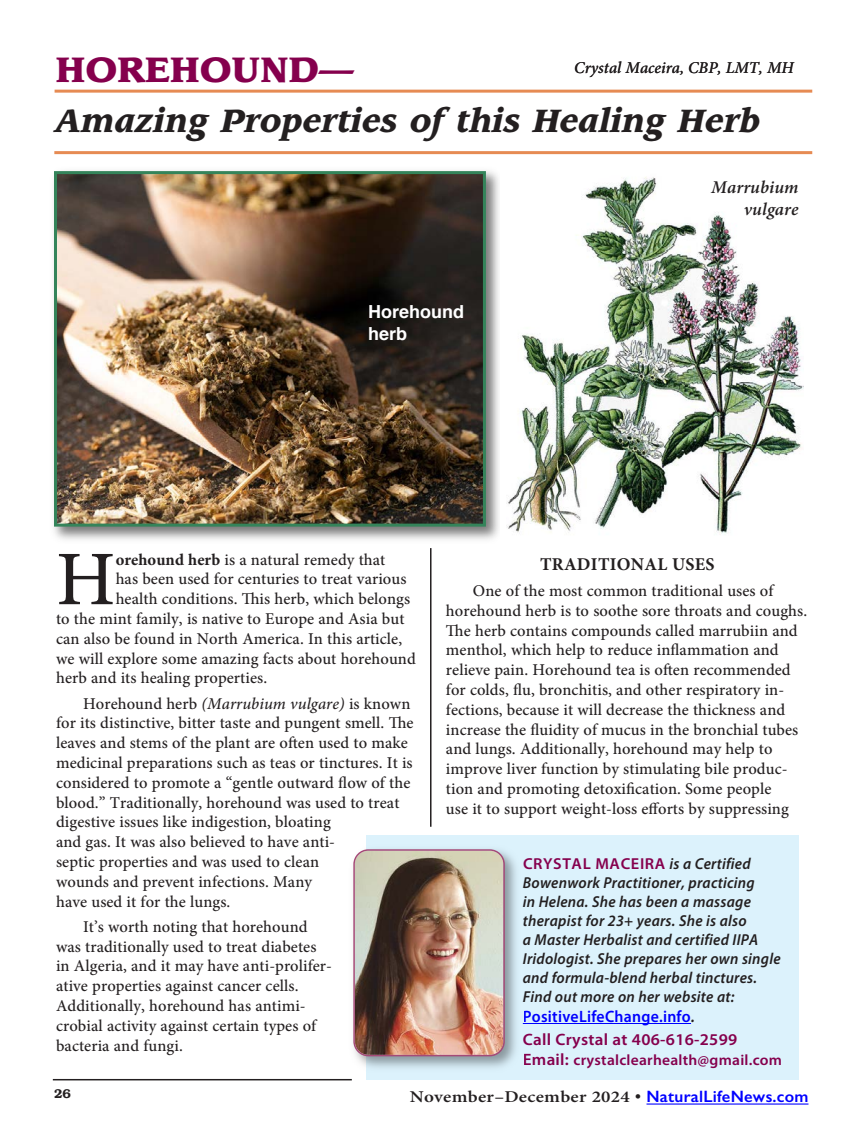
<style>
.page{position:relative;width:864px;height:1134px;background:#fff}
.page>*{position:absolute;margin:0;border:0;box-sizing:border-box;transform-origin:0 0}
.t1{font:500 77.25px "Minion Pro";color:#231f20}
.t2{font:900 34.5px "Leawood";color:#85004d}
.t3{font:italic 900 31.5px "Leawood";color:#231f20}
.t4{font:italic 600 18px/21.6px "Minion Pro";letter-spacing:.005em;color:#231f20;text-align:right}
.t5{font:700 18px "Minion Pro";letter-spacing:.015em;color:#231f20}
.t6{font:700 18px/21.6px "Helvetica";color:#fff}
.t7{font:500 16.5px/19.8px "Minion Pro";letter-spacing:.005em;color:#231f20}
.t8{font:600 16.5px/23.1px "Myriad Pro";letter-spacing:.015em;color:#85004d;scale:1.04 1}
.t9{font:600 16.5px "Minion Pro";letter-spacing:.015em;color:#231f20;scale:1.15 1}
.t10{font:italic 500 16.5px "Minion Pro";color:#231f20}
.t11{font:italic 600 15.9px/19px "Myriad Pro";letter-spacing:.015em;color:#231f20;scale:.96 1}
.t12{font:600 15px "Myriad Pro";letter-spacing:.015em;color:#85004d;scale:1.04 1}
.t13{font:600 12.75px "Bookman";color:#231f20}
.s1{font-weight:700}
.s2{font-style:italic}
.s3{font-style:normal;color:#85004d}
.s4{color:#00f}
.s5{font-style:italic;color:#231f20}
.s6{font-size:16.5px}
.s7{font-family:"Gill Sans"}
.s8{font-family:"Gill Sans";color:#00f}
</style>
<div class="page">
<hr style="left:55px;top:90px;width:757px;height:3px;background:#e68b53">
<hr style="left:54px;top:151px;width:758px;height:3px;background:#e68b53">
<hr style="left:53px;top:1079px;width:299px;height:1px;background:#231f20">
<hr style="left:430px;top:548px;width:2px;height:279px;background:#231f20">
<img style="left:53px;top:171px;width:446px;height:369px">
<img style="left:58px;top:175px;width:424px;height:348px">
<div style="left:54px;top:171px;width:432px;height:356px;border:3px solid #34845a"></div>
<img style="left:507px;top:177px;width:297px;height:357px">
<div style="left:366px;top:836px;width:433px;height:244px;background:#dcf2fc"></div>
<hr style="left:523px;top:1023px;width:168px;height:1px;background:#00f">
<img style="left:356px;top:852px;width:167px;height:216px">
<img style="left:353px;top:849px;width:152px;height:207px">
<hr style="left:647px;top:1104px;width:162px;height:1px;background:#00f">
<h2 class="t2" style="left:56px;top:54px;width:299px">HOREHOUND—</h2>
<p class="t10" style="left:574px;top:62px;width:221px">Crystal Maceira, CBP, LMT, MH</p>
<h3 class="t3" style="left:56px;top:107px;width:706px">Amazing Properties ofthis Healing Herb</h3>
<p class="t6" style="left:368px;top:302px;width:97px">Horehound herb</p>
<p class="t4" style="left:711px;top:178px;width:89px">Marrubium vulgare</p>
<h1 class="t1" style="left:56px;top:549px;width:61px">H</h1>
<p class="t7" style="left:116px;top:551px;width:271px"><span class="s1">orehound herb</span> is a natural remedy that</p>
<p class="t7" style="left:116px;top:571px;width:292px">has been used for centuries to treat various</p>
<p class="t7" style="left:116px;top:591px;width:296px">health conditions. This herb, which belongs</p>
<p class="t7" style="left:56px;top:610px;width:350px">to the mint family, is native to Europe and Asia but</p>
<p class="t7" style="left:56px;top:630px;width:348px">can also be found in North America. In this article,</p>
<p class="t7" style="left:56px;top:650px;width:361px">we will explore some amazing facts about horehound</p>
<p class="t7" style="left:56px;top:670px;width:213px">herb and its healing properties.</p>
<p class="t7" style="left:56px;top:695px;width:359px;text-indent:27px">Horehound herb <span class="s2">(Marrubium vulgare)</span> is known for its distinctive, bitter taste and pungent smell. The leaves and stems of the plant are often used to make medicinal preparations such as teas or tinctures. It is considered to promote a “gentle outward flow of the blood.” Traditionally, horehound was used to treat digestive issues like indigestion, bloating<br>and gas. It was also believed to have anti-<br>septic properties and was used to clean<br>wounds and prevent infections. Many<br>have used it for the lungs.</p>
<p class="t7" style="left:56px;top:918px;width:278px;text-indent:27px">It’s worth noting that horehound was traditionally used to treat diabetes in Algeria, and it may have anti-prolifer&shy;ative properties against cancer cells.<br>Additionally, horehound has antimi&shy;crobial activity against certain types of bacteria and fungi.</p>
<p class="t5" style="left:540px;top:557px;width:176px">TRADITIONAL USES</p>
<p class="t7" style="left:446px;top:582px;width:363px;text-indent:27px">One of the most common traditional uses of horehound herb is to soothe sore throats and coughs.<br>The herb contains compounds called marrubiin and menthol, which help to reduce inflammation and relieve pain. Horehound tea is often recommended for colds, flu, bronchitis, and other respiratory in&shy;fections, because it will decrease the thickness and increase the fluidity of mucus in the bronchial tubes and lungs. Additionally, horehound may help to improve liver function by stimulating bile produc&shy;tion and promoting detoxification. Some people<br>use it to support weight-loss efforts by suppressing</p>
<p class="t11" style="left:523px;top:855px;width:270px"><span class="s3">CRYSTAL MACEIRA</span> is a Certified Bowenwork Practitioner, practicing<br>in Helena. She has been a massage therapist for 23+ years. She is also<br>a Master Herbalist and certified IIPA Iridologist. She prepares her own single and formula-blend herbal tinctures.<br>Find out more on her website at:</p>
<p class="t8" style="left:523px;top:1006px;width:208px"><span class="s4">PositiveLifeChange.info</span><span class="s5">.<br></span>Call Crystal at 406-616-2599</p>
<p class="t12" style="left:523px;top:1054px;width:251px"><span class="s6">Email:</span> crystalclearhealth@gmail.com</p>
<p class="t13" style="left:54px;top:1089px;width:18px">26</p>
<p class="t9" style="left:410px;top:1091px;width:348px">November–December 2024 <span class="s7">•</span> <span class="s8">NaturalLifeNews.com</span></p>
</div>
